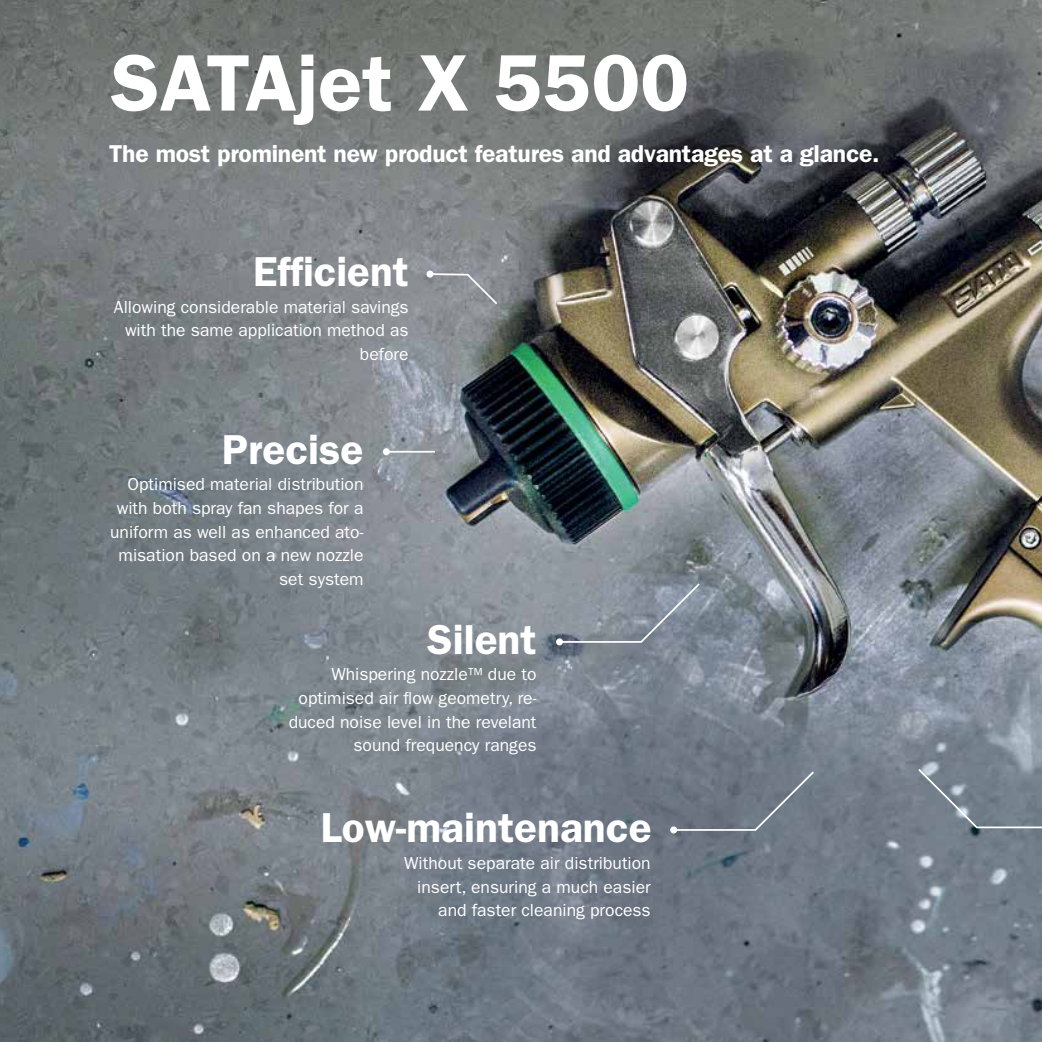
<style>
.page{position:relative;width:1042px;height:1042px;background:#fff}
.page>*{position:absolute;margin:0;border:0;box-sizing:border-box;transform-origin:0 0}
.t1{font:600 80.5px "ITC Franklin Gothic Std";color:#fff}
.t2{font:600 42px "ITC Franklin Gothic Std";color:#fff}
.t3{font:600 24.5px "ITC Franklin Gothic Std";letter-spacing:-.01em;color:#fff}
.t4{font:17.5px/23.6px "ITC Franklin Gothic Std";color:#fff;text-align:right}
</style>
<div class="page">
<img style="left:0;top:0;width:1042px;height:1042px">
<svg style="left:672px;top:769px;width:144px;height:63px;background:#717a86"></svg>
<div style="left:670px;top:826px;width:7px;height:7px;background:#fff;border-radius:50%"></div>
<svg style="left:558px;top:581px;width:143px;height:63px;background:#8b949f"></svg>
<div style="left:556px;top:638px;width:7px;height:7px;background:#fff;border-radius:50%"></div>
<hr style="left:386px;top:451px;width:49px;height:2px;background:#fff">
<div style="left:383px;top:448px;width:7px;height:7px;background:#fff;border-radius:50%"></div>
<svg style="left:428px;top:272px;width:71px;height:34px;background:#93969b"></svg>
<div style="left:426px;top:271px;width:7px;height:7px;background:#fff;border-radius:50%"></div>
<svg style="left:916px;top:767px;width:126px;height:62px;background:#7b8692"></svg>
<h1 class="t1" style="left:111px;top:35px;width:580px">SATAjet X 5500</h1>
<h3 class="t3" style="left:109px;top:139px;width:772px">The most prominent new product features and advantages at a glance.</h3>
<h2 class="t2" style="left:253px;top:247px;width:157px">Efficient</h2>
<p class="t4" style="left:114px;top:295px;width:296px">Allowing considerable material savings with the same application method as before</p>
<h2 class="t2" style="left:222px;top:425px;width:143px">Precise</h2>
<p class="t4" style="left:110px;top:473px;width:255px">Optimised material distribution with both spray fan shapes for a uniform as well as enhanced ato&shy;misation based on a new nozzle set system</p>
<h2 class="t2" style="left:427px;top:615px;width:111px">Silent</h2>
<p class="t4" style="left:289px;top:663px;width:249px">Whispering nozzle™ due to optimised air flow geometry, re&shy;duced noise level in the revelant sound frequency ranges</p>
<h2 class="t2" style="left:321px;top:803px;width:332px">Low-maintenance</h2>
<p class="t4" style="left:404px;top:851px;width:248px">Without separate air distribution insert, ensuring a much easier and faster cleaning process</p>
</div>
